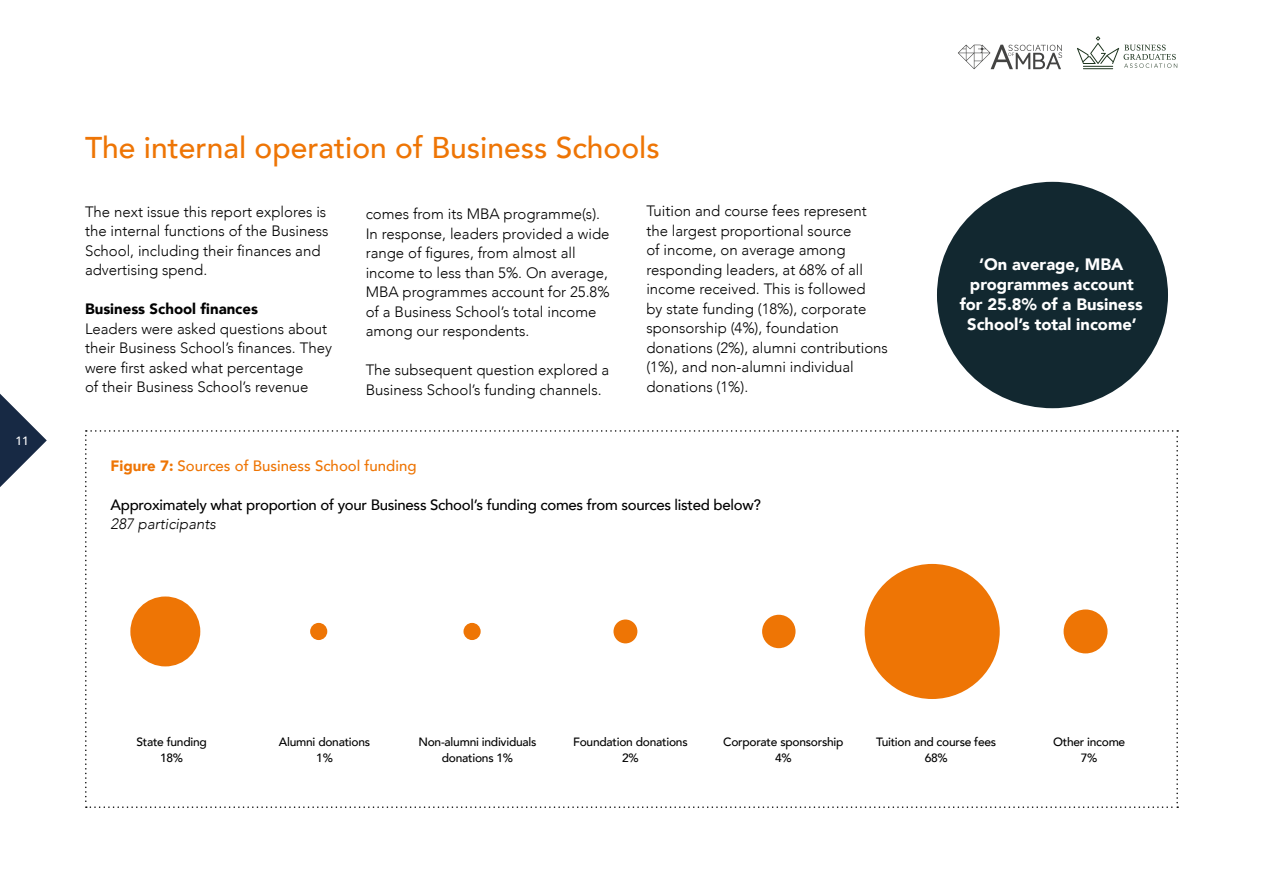
<style>
.page{position:relative;width:1263px;height:893px;background:#fff}
.page>*{position:absolute;margin:0;border:0;box-sizing:border-box;transform-origin:0 0}
.t1{font:500 30px "Avenir";color:#ee7505}
.t2{font:900 16.5px/19.8px "Avenir";color:#fff;text-align:center}
.t3{font:300 15px/19.5px "Avenir";color:#000}
.t4{font:500 15px "Avenir";letter-spacing:-.02em;color:#000}
.t5{font:500 15px "Avenir";color:#ee7505}
.t6{font:900 15px "Avenir";color:#000}
.t7{font:italic 300 15px "Avenir";color:#000}
.t8{font:500 12px/16.5px "Avenir";letter-spacing:-.02em;color:#000;text-align:center}
.t9{font:500 12px "Avenir";color:#fff}
.s1{font-weight:900}
</style>
<div class="page">
<svg style="left:0;top:394px;width:47px;height:93px"></svg>
<svg style="left:958px;top:45px;width:104px;height:24px"></svg>
<hr style="left:1083px;top:68px;width:30px;height:1px;background:#1b321c">
<svg style="left:1077px;top:36px;width:100px;height:32px"></svg>
<svg style="left:85px;top:430px;width:1093px;height:378px"></svg>
<div style="left:937px;top:182px;width:231px;height:226px;background:#122830;border-radius:50%"></div>
<div style="left:130px;top:596px;width:70px;height:70px;background:#ee7505;border-radius:35px"></div>
<div style="left:310px;top:623px;width:17px;height:17px;background:#ee7505;border-radius:9px"></div>
<div style="left:463px;top:623px;width:18px;height:17px;background:#ee7505;border-radius:9px"></div>
<div style="left:613px;top:619px;width:24px;height:24px;background:#ee7505;border-radius:12px"></div>
<div style="left:762px;top:615px;width:33px;height:33px;background:#ee7505;border-radius:17px"></div>
<div style="left:865px;top:564px;width:135px;height:135px;background:#ee7505;border-radius:68px"></div>
<div style="left:1063px;top:609px;width:44px;height:44px;background:#ee7505;border-radius:22px"></div>
<p class="t9" style="left:15px;top:431px;width:15px">11</p>
<h1 class="t1" style="left:85px;top:121px;width:576px">The internal operation of Business Schools</h1>
<p class="t3" style="left:85px;top:202px;width:245px">The next issue this report explores is the internal functions of the Business School, including their finances and advertising spend.</p>
<p class="t6" style="left:85px;top:296px;width:174px">Business School finances</p>
<p class="t3" style="left:85px;top:319px;width:248px">Leaders were asked questions about their Business School’s finances. They were first asked what percentage<br>of their Business School’s revenue</p>
<p class="t3" style="left:366px;top:204px;width:245px">comes from its MBA programme(s).<br>In response, leaders provided a wide range of figures, from almost all income to less than 5%. On average,<br>MBA programmes account for 25.8% of a Business School’s total income among our respondents.</p>
<p class="t3" style="left:366px;top:360px;width:245px">The subsequent question explored a<br>Business School’s funding channels.</p>
<p class="t3" style="left:646px;top:201px;width:243px">Tuition and course fees represent the largest proportional source<br>of income, on average among responding leaders, at 68% of all income received. This is followed<br>by state funding (18%), corporate sponsorship (4%), foundation donations (2%), alumni contributions (1%), and non-alumni individual donations (1%).</p>
<p class="t5" style="left:111px;top:452px;width:307px"><span class="s1">Figure 7:</span> Sources of Business School funding</p>
<p class="t4" style="left:111px;top:491px;width:652px">Approximately what proportion of your Business School’s funding comes from sources listed below?</p>
<p class="t7" style="left:111px;top:515px;width:107px">287 participants</p>
<p class="t2" style="left:960px;top:254px;width:184px">‘On average, MBA programmes account for 25.8% of a Business<br>School’s total income’</p>
<p class="t8" style="left:136px;top:732px;width:72px">State funding<br>18%</p>
<p class="t8" style="left:279px;top:732px;width:93px">Alumni donations<br>1%</p>
<p class="t8" style="left:418px;top:732px;width:120px">Non-alumni individuals donations 1%</p>
<p class="t8" style="left:573px;top:732px;width:116px">Foundation donations<br>2%</p>
<p class="t8" style="left:723px;top:732px;width:122px">Corporate sponsorship<br>4%</p>
<p class="t8" style="left:876px;top:732px;width:121px">Tuition and course fees<br>68%</p>
<p class="t8" style="left:1053px;top:732px;width:74px">Other income<br>7%</p>
</div>
